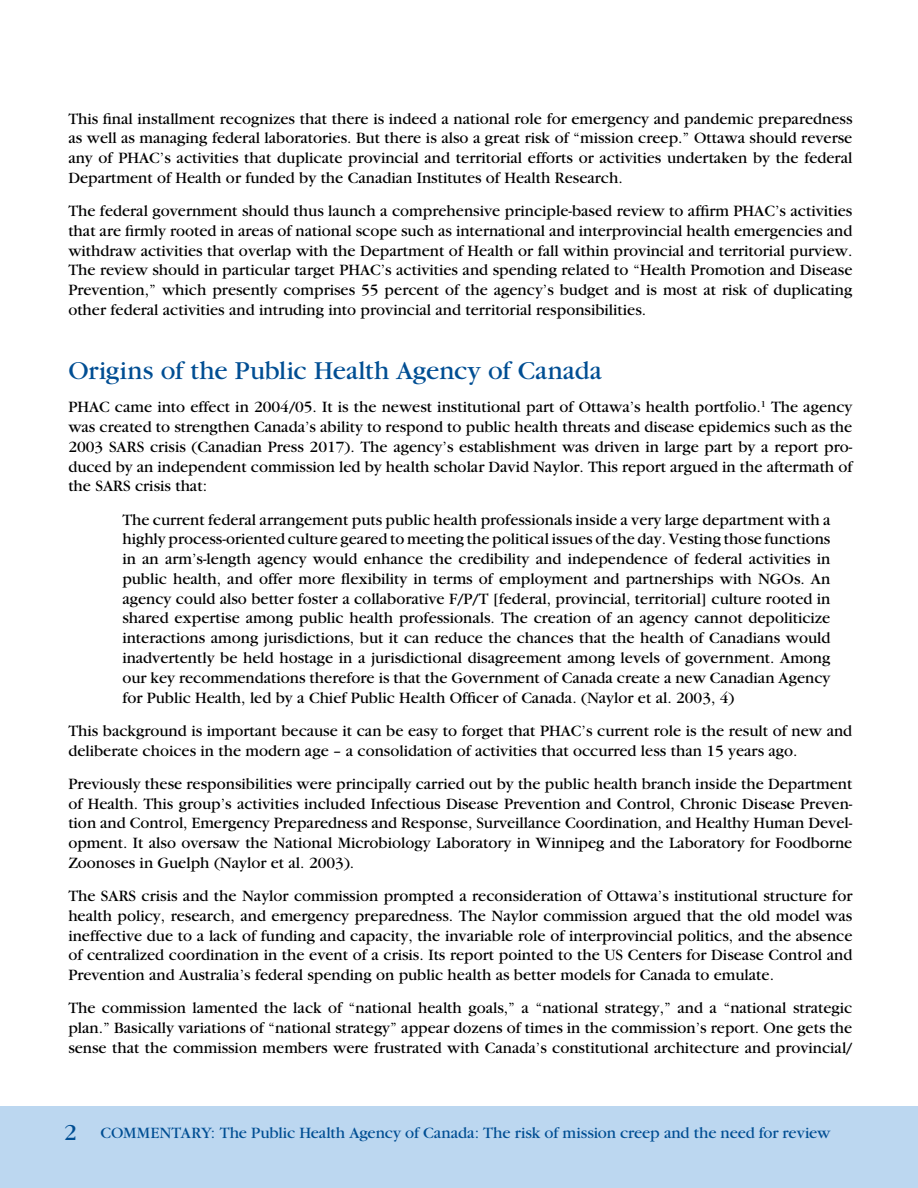
<style>
.page{position:relative;width:918px;height:1188px;background:#fff}
.page>*{position:absolute;margin:0;border:0;box-sizing:border-box;transform-origin:0 0}
.t1{font:27px "Garamond";color:#004e93}
.t2{font:16.5px/19.8px "Garamond";color:#000;text-align:justify}
.t3{font:16.5px "Garamond";letter-spacing:-.01em;color:#004e93}
.s1{font-size:24px}
</style>
<div class="page">
<div style="left:0;top:1106px;width:918px;height:82px;background:#bcd7f0"></div>
<p class="t2" style="left:68px;top:109px;width:786px">This final installment recognizes that there is indeed a national role for emergency and pandemic preparedness as well as managing federal laboratories. But there is also a great risk of “mission creep.” Ottawa should reverse any of PHAC’s activities that duplicate provincial and territorial efforts or activities undertaken by the federal Department of Health or funded by the Canadian Institutes of Health Research.</p>
<p class="t2" style="left:68px;top:201px;width:786px">The federal government should thus launch a comprehensive principle-based review to affirm PHAC’s activities that are firmly rooted in areas of national scope such as international and interprovincial health emergencies and withdraw activities that overlap with the Department of Health or fall within provincial and territorial purview.<br>The review should in particular target PHAC’s activities and spending related to “Health Promotion and Disease Prevention,” which presently comprises 55 percent of the agency’s budget and is most at risk of duplicating other federal activities and intruding into provincial and territorial responsibilities.</p>
<h1 class="t1" style="left:68px;top:356px;width:535px">Origins of the Public Health Agency of Canada</h1>
<p class="t2" style="left:68px;top:397px;width:786px">PHAC came into effect in 2004/05. It is the newest institutional part of Ottawa’s health portfolio.<sup>1</sup> The agency was created to strengthen Canada’s ability to respond to public health threats and disease epidemics such as the 2003 SARS crisis (Canadian Press 2017). The agency’s establishment was driven in large part by a report pro&shy;duced by an independent commission led by health scholar David Naylor. This report argued in the aftermath of the SARS crisis that:</p>
<p class="t2" style="left:122px;top:510px;width:710px">The current federal arrangement puts public health professionals inside a very large department with a highly process-oriented culture geared to meeting the political issues of the day. Vesting those functions in an arm’s-length agency would enhance the credibility and independence of federal activities in public health, and offer more flexibility in terms of employment and partnerships with NGOs. An agency could also better foster a collaborative F/P/T [federal, provincial, territorial] culture rooted in shared expertise among public health professionals. The creation of an agency cannot depoliticize interactions among jurisdictions, but it can reduce the chances that the health of Canadians would inadvertently be held hostage in a jurisdictional disagreement among levels of government. Among our key recommendations therefore is that the Government of Canada create a new Canadian Agency for Public Health, led by a Chief Public Health Officer of Canada. (Naylor et al. 2003, 4)</p>
<p class="t2" style="left:68px;top:721px;width:785px">This background is important because it can be easy to forget that PHAC’s current role is the result of new and deliberate choices in the modern age – a consolidation of activities that occurred less than 15 years ago.</p>
<p class="t2" style="left:68px;top:774px;width:786px">Previously these responsibilities were principally carried out by the public health branch inside the Department of Health. This group’s activities included Infectious Disease Prevention and Control, Chronic Disease Preven&shy;tion and Control, Emergency Preparedness and Response, Surveillance Coordination, and Healthy Human Devel&shy;opment. It also oversaw the National Microbiology Laboratory in Winnipeg and the Laboratory for Foodborne Zoonoses in Guelph (Naylor et al. 2003).</p>
<p class="t2" style="left:68px;top:886px;width:786px">The SARS crisis and the Naylor commission prompted a reconsideration of Ottawa’s institutional structure for health policy, research, and emergency preparedness. The Naylor commission argued that the old model was ineffective due to a lack of funding and capacity, the invariable role of interprovincial politics, and the absence of centralized coordination in the event of a crisis. Its report pointed to the US Centers for Disease Control and Prevention and Australia’s federal spending on public health as better models for Canada to emulate.</p>
<p class="t2" style="left:68px;top:999px;width:786px">The commission lamented the lack of “national health goals,” a “national strategy,” and a “national strategic plan.” Basically variations of “national strategy” appear dozens of times in the commission’s report. One gets the sense that the commission members were frustrated with Canada’s constitutional architecture and provincial/</p>
<p class="t3" style="left:64px;top:1125px;width:768px"><span class="s1">2</span> COMMENTARY: The Public Health Agency of Canada: The risk of mission creep and the need for review</p>
</div>
